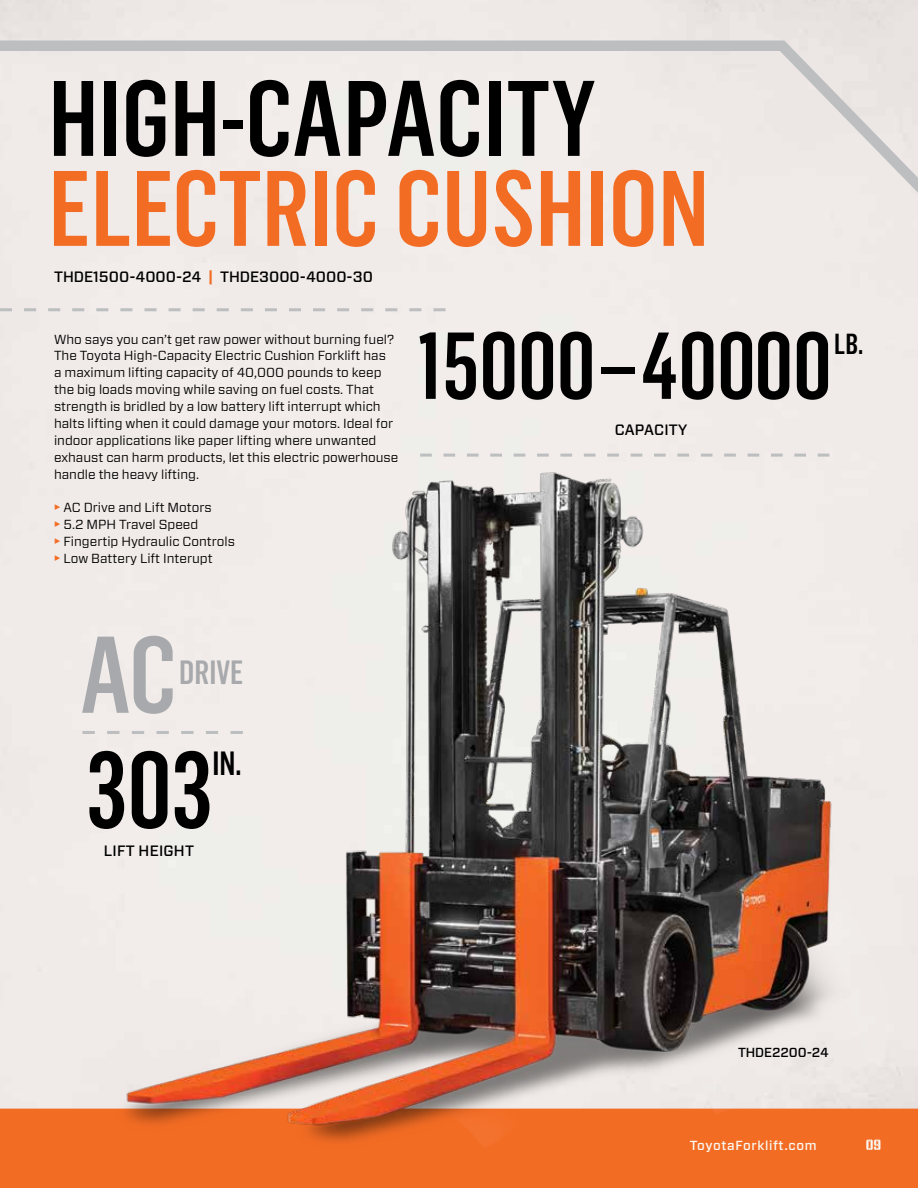
<style>
.page{position:relative;width:918px;height:1188px;background:#fff}
.page>*{position:absolute;margin:0;border:0;box-sizing:border-box;transform-origin:0 0}
.t1{font:500 106.5px "Flama Condensed";color:#000}
.t2{font:500 106.5px "Flama Condensed";color:#a7a9ac}
.t3{font:500 105px "Flama Condensed";letter-spacing:.005em;color:#f36c24}
.t4{font:500 105px "Flama Condensed";letter-spacing:.005em;color:#000}
.t5{font:500 93px "Flama Condensed";letter-spacing:-.005em;color:#000}
.t6{font:500 33px "Flama Condensed";color:#a7a9ac}
.t7{font:500 33px "Flama Condensed";color:#000}
.t8{font:500 28.5px "Flama Condensed";color:#000}
.t9{font:500 15px "Forza";color:#000}
.t10{font:15px "Numbers Prospekt";color:#fbf9f2}
.t11{font:13.2px/17px "Forza";color:#000}
.t12{font:500 13.2px "Forza";letter-spacing:.05em;color:#fbf9f2}
.t13{font:500 13.2px "Forza";color:#000}
.s1{font-weight:700;color:#f36c24}
.s2{font-family:"Flama Condensed";font-weight:500;font-size:16.5px;color:#f36c24}
</style>
<div class="page">
<div style="left:0;top:1109px;width:918px;height:79px;background:#f36c24"></div>
<div style="left:0;top:35px;width:918px;height:201px;background:#f0ebe8"></div>
<svg style="left:0;top:308px;width:446px;height:3px"></svg>
<img style="left:29px;top:427px;width:860px;height:758px">
<svg style="left:420px;top:454px;width:409px;height:3px"></svg>
<svg style="left:82px;top:731px;width:161px;height:3px"></svg>
<h2 class="t4" style="left:49px;top:52px;width:549px">HIGH-CAPACITY</h2>
<h2 class="t3" style="left:49px;top:142px;width:662px">ELECTRIC CUSHION</h2>
<p class="t9" style="left:54px;top:267px;width:320px">THDE1500-4000-24 <span class="s1">|</span> THDE3000-4000-30</p>
<p class="t11" style="left:54px;top:330px;width:346px">Who says you can’t get raw power without burning fuel?<br>The Toyota High-Capacity Electric Cushion Forklift has<br>a maximum lifting capacity of 40,000 pounds to keep the big loads moving while saving on fuel costs. That strength is bridled by a low battery lift interrupt which halts lifting when it could damage your motors. Ideal for indoor applications like paper lifting where unwanted exhaust can harm products, let this electric powerhouse handle the heavy lifting.</p>
<p class="t11" style="left:54px;top:499px;width:183px"><span class="s2">►</span> AC Drive and Lift Motors<br><span class="s2">►</span> 5.2 MPH Travel Speed<br><span class="s2">►</span> Fingertip Hydraulic Controls <span class="s2">►</span> Low Battery Lift Interupt</p>
<h3 class="t5" style="left:417px;top:307px;width:416px">15000–40000</h3>
<h3 class="t8" style="left:834px;top:326px;width:31px">LB.</h3>
<p class="t9" style="left:615px;top:420px;width:74px">CAPACITY</p>
<h1 class="t2" style="left:80px;top:608px;width:98px">AC</h1>
<h1 class="t1" style="left:86px;top:723px;width:128px">303</h1>
<h3 class="t7" style="left:213px;top:743px;width:31px">IN.</h3>
<p class="t9" style="left:104px;top:840px;width:92px">LIFT HEIGHT</p>
<h3 class="t6" style="left:179px;top:652px;width:66px">DRIVE</h3>
<p class="t13" style="left:738px;top:1043px;width:92px">THDE2200-24</p>
<p class="t12" style="left:690px;top:1136px;width:129px">ToyotaForklift.com</p>
<p class="t10" style="left:866px;top:1138px;width:17px">09</p>
</div>
